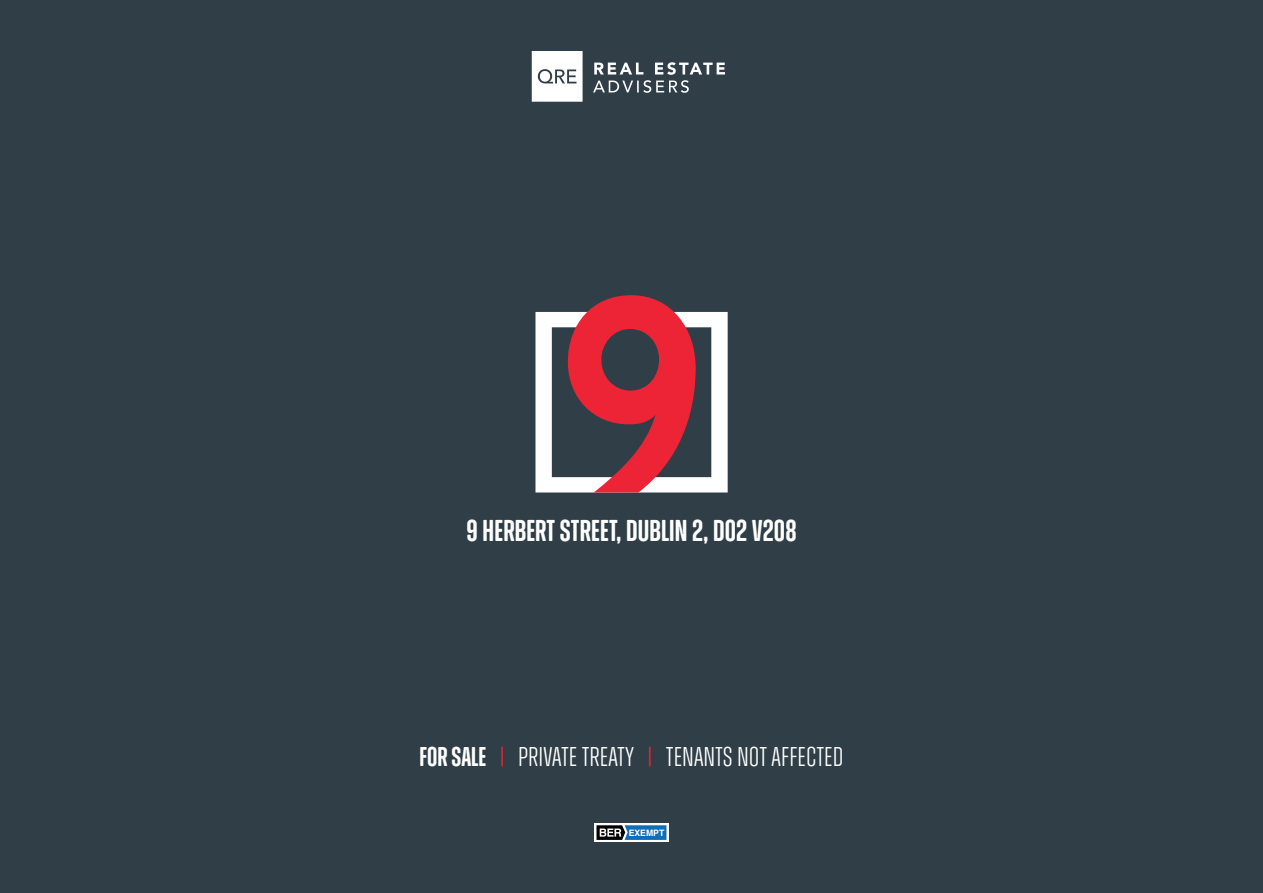
<style>
.page{position:relative;width:1263px;height:893px;background:#303f47}
.page>*{position:absolute;margin:0;border:0;box-sizing:border-box;transform-origin:0 0}
.t1{font:600 30px "Zuume Soft";letter-spacing:.005em;color:#fff}
.t2{font:300 27px "Zuume Soft";color:#fff}
.t3{font:700 8.85px "Helvetica LT Std";letter-spacing:-.005em;color:#fff}
.s1{font-weight:600}
.s2{color:#ed2435}
</style>
<div class="page">
<svg style="left:593px;top:62px;width:132px;height:31px"></svg>
<svg style="left:532px;top:51px;width:50px;height:51px"></svg>
<div style="left:594px;top:823px;width:75px;height:19px;background:#fff"></div>
<svg style="left:596px;top:825px;width:70px;height:15px"></svg>
<svg style="left:535px;top:295px;width:193px;height:197px"></svg>
<p class="t1" style="left:467px;top:515px;width:331px">9 HERBERT STREET, DUBLIN 2, D02 V208</p>
<p class="t2" style="left:419px;top:743px;width:425px"><span class="s1">FOR SALE</span> <span class="s2">|</span> PRIVATE TREATY <span class="s2">|</span> TENANTS NOT AFFECTED</p>
<p class="t3" style="left:629px;top:827px;width:37px">EXEMPT</p>
</div>
